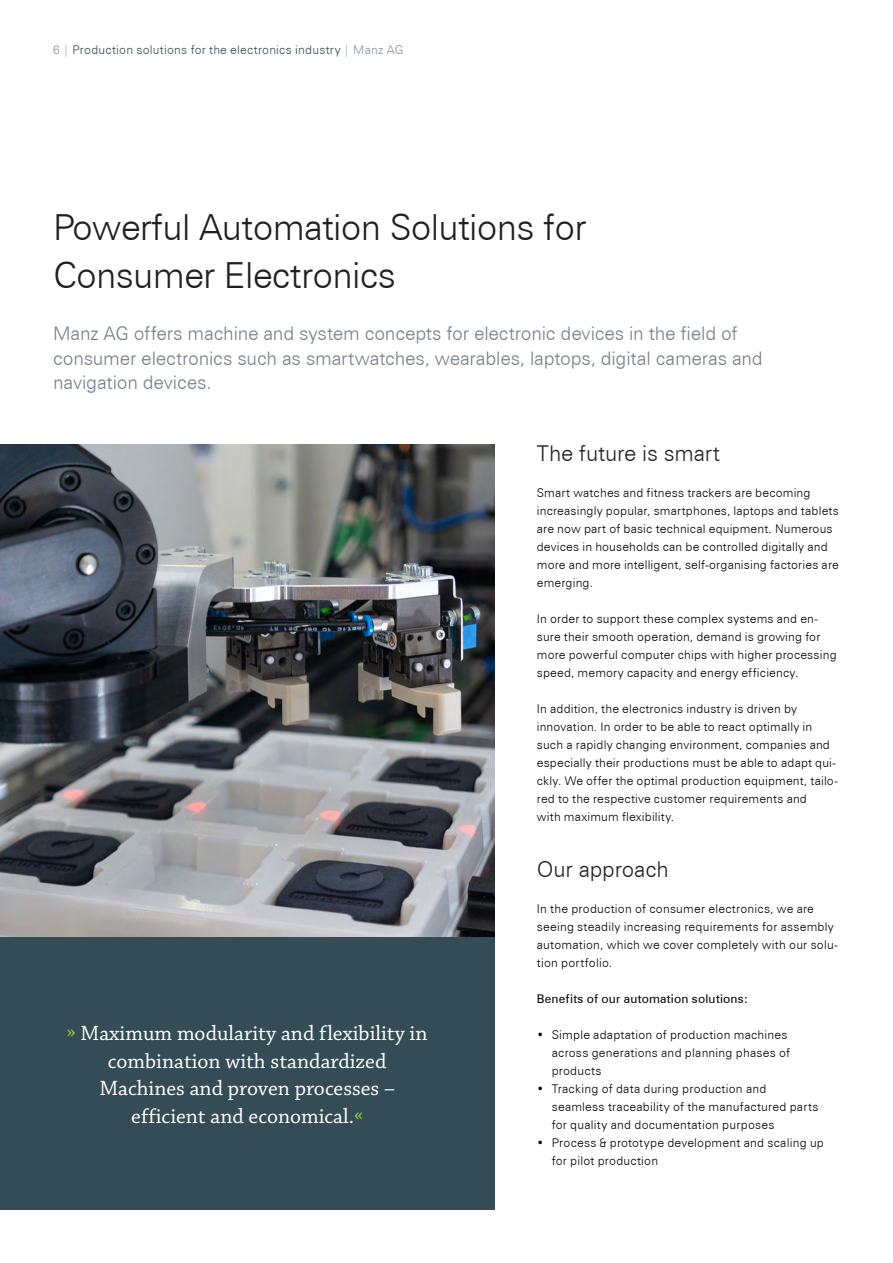
<style>
.page{position:relative;width:893px;height:1263px;background:#fff}
.page>*{position:absolute;margin:0;border:0;box-sizing:border-box;transform-origin:0 0}
.t1{font:300 36px/48px "Zurich BT";letter-spacing:-.02em;color:#231f20}
.Head_Tabelle_Zahlen{font:21.75px/27.8px "Chaparral Pro";color:#fff;text-align:center}
.t2{font:300 21.75px "Zurich BT";letter-spacing:-.005em;color:#231f20}
.t3{font:300 18.75px/24.8px "Zurich BT";letter-spacing:-.01em;color:#757f88}
.t4{font:300 12px/18px "Zurich BT";letter-spacing:.015em;color:#000001}
.t5{font:300 12px "Zurich BT";letter-spacing:.02em;color:#344c55}
.t6{font:12px "Zurich BT";letter-spacing:.02em;color:#000001}
.s1{color:#878f97}
.s2{color:#99ca3b}
</style>
<div class="page">
<img style="left:0;top:444px;width:494px;height:493px">
<div style="left:0;top:937px;width:494px;height:273px;background:#344c55"></div>
<p class="t5" style="left:53px;top:42px;width:352px"><span class="s1">6 |</span> Production solutions for the electronics industry <span class="s1">| Manz AG</span></p>
<p class="t1" style="left:53px;top:203px;width:535px">Powerful Automation Solutions for<br>Consumer Electronics</p>
<p class="t3" style="left:53px;top:321px;width:711px">Manz AG offers machine and system concepts for electronic devices in the field of consumer electronics such as smartwatches, wearables, laptops, digital cameras and navigation devices.</p>
<p class="Head_Tabelle_Zahlen" style="left:67px;top:1020px;width:362px"><span class="s2">»</span> Maximum modularity and flexibility in combination with standardized</p>
<p class="Head_Tabelle_Zahlen" style="left:99px;top:1075px;width:297px">Machines and proven processes –</p>
<p class="Head_Tabelle_Zahlen" style="left:131px;top:1103px;width:233px">efficient and economical.<span class="s2">«</span></p>
<p class="t2" style="left:537px;top:440px;width:185px">The future is smart</p>
<p class="t4" style="left:537px;top:484px;width:304px">Smart watches and fitness trackers are becoming increasingly popular, smartphones, laptops and tablets are now part of basic technical equipment. Numerous devices in households can be controlled digitally and more and more intelligent, self-organising factories are emerging.</p>
<p class="t4" style="left:537px;top:610px;width:301px">In order to support these complex systems and en&shy;sure their smooth operation, demand is growing for more powerful computer chips with higher processing speed, memory capacity and energy efficiency.</p>
<p class="t4" style="left:537px;top:700px;width:302px">In addition, the electronics industry is driven by innovation. In order to be able to react optimally in such a rapidly changing environment, companies and especially their productions must be able to adapt qui&shy;ckly. We offer the optimal production equipment, tailo&shy;red to the respective customer requirements and<br>with maximum flexibility.</p>
<p class="t2" style="left:537px;top:856px;width:134px">Our approach</p>
<p class="t4" style="left:537px;top:899px;width:302px">In the production of consumer electronics, we are seeing steadily increasing requirements for assembly automation, which we cover completely with our solu&shy;tion portfolio.</p>
<p class="t6" style="left:537px;top:991px;width:213px">Benefits of our automation solutions:</p>
<p class="t4" style="left:552px;top:1025px;width:240px;text-indent:-15px">• Simple adaptation of production machines across generations and planning phases of products</p>
<p class="t4" style="left:552px;top:1079px;width:268px;text-indent:-15px">• Tracking of data during production and seamless traceability of the manufactured parts for quality and documentation purposes</p>
<p class="t4" style="left:552px;top:1133px;width:274px;text-indent:-15px">• Process &amp; prototype development and scaling up for pilot production</p>
</div>
